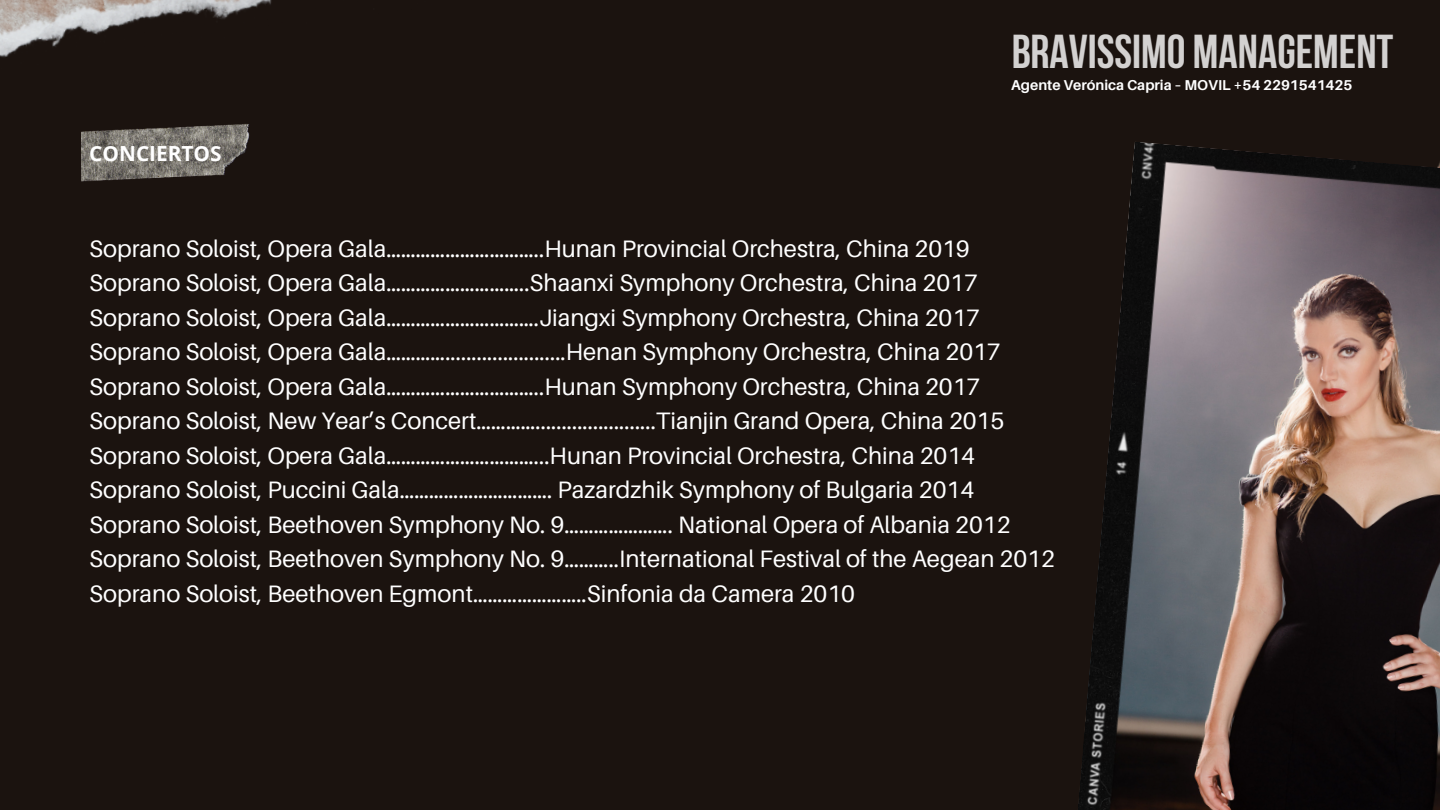
<style>
.page{position:relative;width:1440px;height:810px;background:#1b130f}
.page>*{position:absolute;margin:0;border:0;box-sizing:border-box;transform-origin:0 0}
.t1{font:700 47.4px "Bebas Neue";color:#fff}
.t2{font:23.8px/34.5px "Aileron";color:#fff}
.t3{font:700 20.8px "Open Sans";color:#fff}
.t4{font:700 14.3px "Aileron";color:#fff}
</style>
<div class="page">
<img style="left:0;top:0;width:272px;height:57px">
<img style="left:81px;top:124px;width:169px;height:58px">
<img style="left:1078px;top:142px;width:362px;height:668px">
<p class="t3" style="left:89px;top:138px;width:134px">CONCIERTOS</p>
<h1 class="t1" style="left:1011px;top:33px;width:384px">BRAVISSIMO MANAGEMENT</h1>
<p class="t4" style="left:1011px;top:76px;width:343px">Agente Verónica Capria – MOVIL +54 2291541425</p>
<p class="t2" style="left:89px;top:231px;width:967px">Soprano Soloist, Opera Gala…………………………..Hunan Provincial Orchestra, China 2019<br>Soprano Soloist, Opera Gala………………………..Shaanxi Symphony Orchestra, China 2017<br>Soprano Soloist, Opera Gala………………………….Jiangxi Symphony Orchestra, China 2017<br>Soprano Soloist, Opera Gala………….......................Henan Symphony Orchestra, China 2017<br>Soprano Soloist, Opera Gala…………………………..Hunan Symphony Orchestra, China 2017<br>Soprano Soloist, New Year’s Concert………….......................Tianjin Grand Opera, China 2015<br>Soprano Soloist, Opera Gala…………………………...Hunan Provincial Orchestra, China 2014<br>Soprano Soloist, Puccini Gala…………………………. Pazardzhik Symphony of Bulgaria 2014<br>Soprano Soloist, Beethoven Symphony No. 9…………………. National Opera of Albania 2012<br>Soprano Soloist, Beethoven Symphony No. 9………..International Festival of the Aegean 2012<br>Soprano Soloist, Beethoven Egmont…………………..Sinfonia da Camera 2010</p>
</div>
